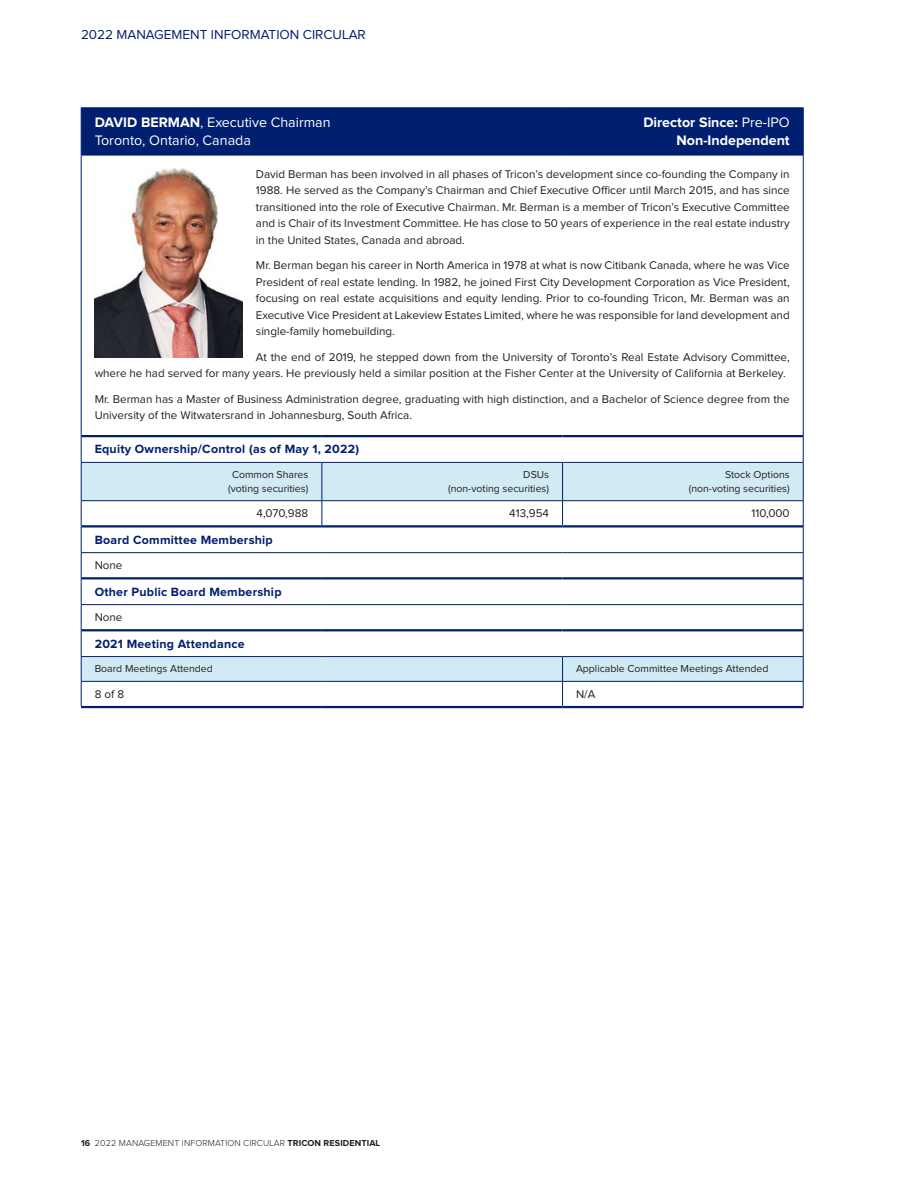
<style>
.page{position:relative;width:918px;height:1188px;background:#fff}
.page>*{position:absolute;margin:0;border:0;box-sizing:border-box;transform-origin:0 0}
.Body_copy__flush_par{font:14.25px "Proxima Nova";color:#fff}
.Body_copy__flush_par-2{font:700 14.25px "Proxima Nova";color:#fff}
.t1{font:13.5px "Proxima Nova";color:#001f70}
.Profile_Header{font:700 12.3px "Proxima Nova";letter-spacing:.02em;color:#001f70}
.Body_copy__flush_par-3{font:11.7px/16.5px "Proxima Nova";color:#231f20;text-align:justify}
.Column_Header{font:10.5px/13.5px "Proxima Nova";color:#231f20;text-align:right}
.t2{font:300 9px "Proxima Nova";letter-spacing:.01em;color:#231f20}
.s1{font-weight:400}
.s2{font-weight:700}
</style>
<div class="page">
<div style="left:82px;top:109px;width:721px;height:46px;background:#001f70"></div>
<svg style="left:82px;top:463px;width:721px;height:218px"></svg>
<hr style="left:803px;top:155px;width:1px;height:281px;background:#001f70">
<svg style="left:803px;top:436px;width:1px;height:26px"></svg>
<hr style="left:803px;top:463px;width:1px;height:38px;background:#001f70">
<svg style="left:803px;top:501px;width:1px;height:205px"></svg>
<hr style="left:81px;top:108px;width:1px;height:47px;background:#001f70">
<hr style="left:81px;top:108px;width:241px;height:1px;background:#001f70">
<hr style="left:322px;top:108px;width:241px;height:1px;background:#001f70">
<hr style="left:562px;top:108px;width:1px;height:47px;background:#001f70">
<hr style="left:563px;top:108px;width:240px;height:1px;background:#001f70">
<hr style="left:803px;top:108px;width:1px;height:47px;background:#001f70">
<hr style="left:81px;top:155px;width:1px;height:281px;background:#001f70">
<hr style="left:81px;top:155px;width:241px;height:1px;background:#001f70">
<hr style="left:322px;top:155px;width:241px;height:1px;background:#001f70">
<hr style="left:563px;top:155px;width:240px;height:1px;background:#001f70">
<svg style="left:81px;top:437px;width:1px;height:25px"></svg>
<hr style="left:81px;top:435px;width:241px;height:2px;background:#001f70">
<hr style="left:322px;top:435px;width:241px;height:2px;background:#001f70">
<hr style="left:563px;top:435px;width:240px;height:2px;background:#001f70">
<hr style="left:81px;top:463px;width:1px;height:38px;background:#001f70">
<hr style="left:81px;top:462px;width:241px;height:1px;background:#001f70">
<hr style="left:322px;top:463px;width:1px;height:38px;background:#001f70">
<hr style="left:322px;top:462px;width:241px;height:1px;background:#001f70">
<hr style="left:562px;top:463px;width:1px;height:38px;background:#001f70">
<hr style="left:563px;top:462px;width:240px;height:1px;background:#001f70">
<hr style="left:81px;top:500px;width:241px;height:1px;background:#001f70">
<svg style="left:322px;top:501px;width:1px;height:24px"></svg>
<hr style="left:322px;top:500px;width:241px;height:1px;background:#001f70">
<svg style="left:562px;top:501px;width:1px;height:24px"></svg>
<hr style="left:563px;top:500px;width:240px;height:1px;background:#001f70">
<hr style="left:81px;top:525px;width:241px;height:3px;background:#001f70">
<hr style="left:322px;top:525px;width:241px;height:3px;background:#001f70">
<hr style="left:563px;top:525px;width:240px;height:3px;background:#001f70">
<hr style="left:81px;top:552px;width:241px;height:1px;background:#001f70">
<hr style="left:322px;top:552px;width:241px;height:1px;background:#001f70">
<hr style="left:563px;top:552px;width:240px;height:1px;background:#001f70">
<hr style="left:81px;top:577px;width:241px;height:2px;background:#001f70">
<hr style="left:322px;top:577px;width:241px;height:2px;background:#001f70">
<hr style="left:563px;top:577px;width:240px;height:2px;background:#001f70">
<hr style="left:81px;top:604px;width:241px;height:1px;background:#001f70">
<hr style="left:322px;top:604px;width:241px;height:1px;background:#001f70">
<hr style="left:563px;top:604px;width:240px;height:1px;background:#001f70">
<hr style="left:81px;top:629px;width:241px;height:2px;background:#001f70">
<hr style="left:322px;top:629px;width:241px;height:2px;background:#001f70">
<hr style="left:563px;top:629px;width:240px;height:2px;background:#001f70">
<hr style="left:81px;top:656px;width:241px;height:1px;background:#001f70">
<hr style="left:322px;top:656px;width:241px;height:1px;background:#001f70">
<hr style="left:563px;top:656px;width:240px;height:1px;background:#001f70">
<svg style="left:81px;top:501px;width:1px;height:205px"></svg>
<hr style="left:81px;top:681px;width:241px;height:1px;background:#001f70">
<hr style="left:322px;top:681px;width:241px;height:1px;background:#001f70">
<hr style="left:81px;top:706px;width:241px;height:2px;background:#001f70">
<hr style="left:322px;top:706px;width:241px;height:2px;background:#001f70">
<svg style="left:562px;top:657px;width:1px;height:49px"></svg>
<hr style="left:563px;top:681px;width:240px;height:1px;background:#001f70">
<hr style="left:563px;top:706px;width:240px;height:2px;background:#001f70">
<img style="left:95px;top:168px;width:147px;height:189px">
<p class="t1" style="left:81px;top:27px;width:286px">2022 MANAGEMENT INFORMATION CIRCULAR</p>
<p class="Body_copy__flush_par-2" style="left:643px;top:114px;width:148px">Director Since: <span class="s1">Pre-IPO</span></p>
<p class="Body_copy__flush_par-2" style="left:677px;top:132px;width:115px">Non-Independent</p>
<p class="Body_copy__flush_par-3" style="left:256px;top:166px;width:535px">David Berman has been involved in all phases of Tricon’s development since co-founding the Company in 1988. He served as the Company’s Chairman and Chief Executive Officer until March 2015, and has since transitioned into the role of Executive Chairman. Mr. Berman is a member of Tricon’s Executive Committee and is Chair of its Investment Committee. He has close to 50 years of experience in the real estate industry in the United States, Canada and abroad.</p>
<p class="Body_copy__flush_par-3" style="left:256px;top:257px;width:535px">Mr. Berman began his career in North America in 1978 at what is now Citibank Canada, where he was Vice President of real estate lending. In 1982, he joined First City Development Corporation as Vice President, focusing on real estate acquisitions and equity lending. Prior to co-founding Tricon, Mr. Berman was an Executive Vice President at Lakeview Estates Limited, where he was responsible for land development and single-family homebuilding.</p>
<p class="Body_copy__flush_par-3" style="left:95px;top:349px;width:697px;text-indent:161px">At the end of 2019, he stepped down from the University of Toronto’s Real Estate Advisory Committee, where he had served for many years. He previously held a similar position at the Fisher Center at the University of California at Berkeley.</p>
<p class="Body_copy__flush_par-3" style="left:95px;top:391px;width:697px">Mr. Berman has a Master of Business Administration degree, graduating with high distinction, and a Bachelor of Science degree from the<br>University of the Witwatersrand in Johannesburg, South Africa.</p>
<p class="Profile_Header" style="left:95px;top:442px;width:266px">Equity Ownership/Control (as of May 1, 2022)</p>
<p class="Column_Header" style="left:228px;top:468px;width:82px;text-align:center">Common Shares (voting securities)</p>
<p class="Column_Header" style="left:448px;top:468px;width:102px">DSUs<br>(non-voting securities)</p>
<p class="Column_Header" style="left:689px;top:468px;width:102px">Stock Options (non-voting securities)</p>
<p class="Body_copy__flush_par-3" style="left:257px;top:506px;width:53px">4,070,988</p>
<p class="Body_copy__flush_par-3" style="left:509px;top:506px;width:41px">413,954</p>
<p class="Body_copy__flush_par-3" style="left:751px;top:506px;width:40px">110,000</p>
<p class="Profile_Header" style="left:95px;top:533px;width:180px">Board Committee Membership</p>
<p class="Body_copy__flush_par-3" style="left:95px;top:557px;width:29px">None</p>
<p class="Profile_Header" style="left:95px;top:585px;width:188px">Other Public Board Membership</p>
<p class="Body_copy__flush_par-3" style="left:95px;top:609px;width:29px">None</p>
<p class="Profile_Header" style="left:95px;top:636px;width:152px">2021 Meeting Attendance</p>
<p class="Column_Header" style="left:95px;top:662px;width:120px">Board Meetings Attended</p>
<p class="Column_Header" style="left:576px;top:662px;width:194px">Applicable Committee Meetings Attended</p>
<p class="Body_copy__flush_par-3" style="left:95px;top:686px;width:31px">8 of 8</p>
<p class="Body_copy__flush_par-3" style="left:576px;top:686px;width:21px">N/A</p>
<p class="Body_copy__flush_par" style="left:95px;top:114px;width:237px"><span class="s2">DAVID BERMAN</span>, Executive Chairman</p>
<p class="Body_copy__flush_par" style="left:95px;top:132px;width:158px">Toronto, Ontario, Canada</p>
<p class="t2" style="left:81px;top:1138px;width:301px"><span class="s2">16</span> 2022 MANAGEMENT INFORMATION CIRCULAR <span class="s2">TRICON RESIDENTIAL</span></p>
</div>
